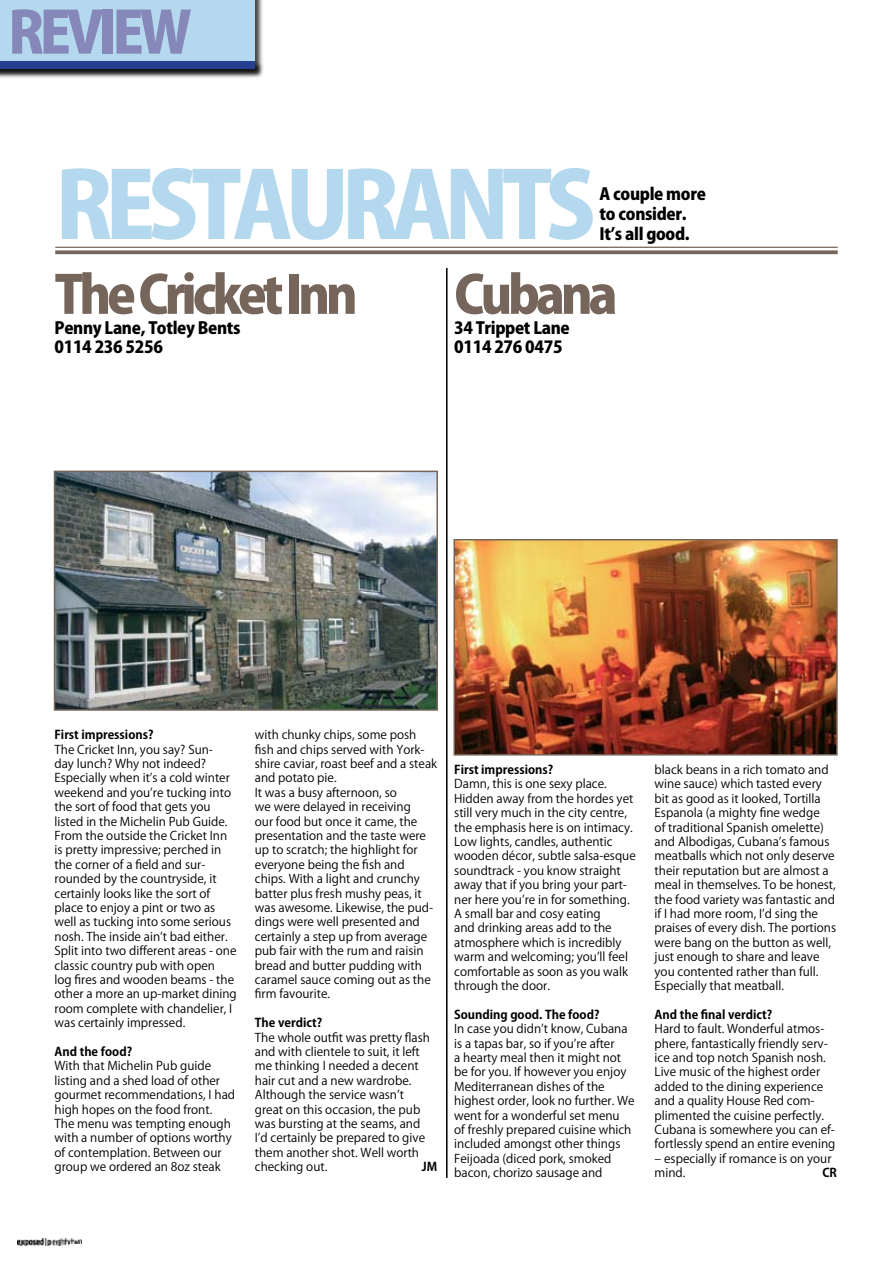
<style>
.page{position:relative;width:893px;height:1263px;background:#fff}
.page>*{position:absolute;margin:0;border:0;box-sizing:border-box;transform-origin:0 0}
.t1{font:800 90.75px "Koz Go Pro";letter-spacing:-.08em;color:#b4d9ee}
.t2{font:800 57px "Koz Go Pro";letter-spacing:-.08em;color:#8788ba}
.t3{font:800 51.75px "Koz Go Pro";letter-spacing:-.08em;color:#76655b}
.t4{font:800 16.5px/19.8px "Koz Go Pro";letter-spacing:-.02em;color:#000}
.t5{font:12px/14.4px "Koz Go Std";color:#000}
.t6{font:700 12px "Koz Go Std";color:#000}
</style>
<div class="page">
<hr style="left:55px;top:247px;width:783px;height:1px;background:#76655b">
<svg style="left:55px;top:250px;width:783px;height:4px;background:#83746b"></svg>
<div style="left:0;top:0;width:265px;height:79px;background:#000;opacity:.75"></div>
<div style="left:0;top:0;width:255px;height:69px;background:#b4d9ee"></div>
<div style="left:0;top:60px;width:265px;height:19px;background:#000;opacity:.75"></div>
<div style="left:0;top:61px;width:255px;height:8px;background:#24408f"></div>
<hr style="left:446px;top:268px;width:2px;height:910px;background:#000">
<img style="left:57px;top:474px;width:378px;height:234px">
<div style="left:54px;top:471px;width:384px;height:240px;border:2px solid #76655b"></div>
<img style="left:456px;top:542px;width:379px;height:210px">
<div style="left:453px;top:539px;width:385px;height:216px;border:2px solid #76655b"></div>
<img style="left:17px;top:1238px;width:64px;height:8px">
<svg style="left:66px;top:1245px;width:15px;height:1px"></svg>
<h2 class="t2" style="left:8px;top:-4px;width:185px">review</h2>
<h1 class="t1" style="left:55px;top:146px;width:542px">Restaurants</h1>
<h3 class="t4" style="left:600px;top:186px;width:108px">A couple more to consider.<br>It’s all good.</h3>
<h3 class="t3" style="left:55px;top:261px;width:305px">The Cricket Inn</h3>
<h3 class="t4" style="left:55px;top:319px;width:188px">Penny Lane, Totley Bents<br>0114 236 5256</h3>
<h3 class="t3" style="left:454px;top:261px;width:165px">Cubana</h3>
<h3 class="t4" style="left:454px;top:319px;width:117px">34 Trippet Lane<br>0114 276 0475</h3>
<p class="t6" style="left:55px;top:727px;width:100px">First impressions?</p>
<p class="t5" style="left:55px;top:742px;width:184px">The Cricket Inn, you say? Sun-<br>day lunch? Why not indeed?<br>Especially when it’s a cold winter weekend and you’re tucking into the sort of food that gets you listed in the Michelin Pub Guide.<br>From the outside the Cricket Inn is pretty impressive; perched in the corner of a field and sur&shy;rounded by the countryside, it certainly looks like the sort of place to enjoy a pint or two as well as tucking into some serious nosh. The inside ain’t bad either.<br>Split into two different areas - one classic country pub with open<br>log fires and wooden beams - the other a more an up-market dining room complete with chandelier, I was certainly impressed.</p>
<p class="t6" style="left:55px;top:1044px;width:79px">And the food?</p>
<p class="t5" style="left:55px;top:1059px;width:182px">With that Michelin Pub guide listing and a shed load of other gourmet recommendations, I had high hopes on the food front.<br>The menu was tempting enough with a number of options worthy of contemplation. Between our group we ordered an 8oz steak</p>
<p class="t5" style="left:255px;top:728px;width:184px">with chunky chips, some posh fish and chips served with York&shy;shire caviar, roast beef and a steak and potato pie.<br>It was a busy afternoon, so<br>we were delayed in receiving<br>our food but once it came, the presentation and the taste were up to scratch; the highlight for everyone being the fish and chips. With a light and crunchy batter plus fresh mushy peas, it was awesome. Likewise, the pud&shy;dings were well presented and certainly a step up from average pub fair with the rum and raisin bread and butter pudding with caramel sauce coming out as the firm favourite.</p>
<p class="t6" style="left:255px;top:1015px;width:69px">The verdict?</p>
<p class="t5" style="left:255px;top:1030px;width:177px">The whole outfit was pretty flash and with clientele to suit, it left me thinking I needed a decent hair cut and a new wardrobe.<br>Although the service wasn’t great on this occasion, the pub was bursting at the seams, and<br>I’d certainly be prepared to give them another shot. Well worth checking out.</p>
<p class="t6" style="left:422px;top:1159px;width:17px">JM</p>
<p class="t6" style="left:454px;top:762px;width:100px">First impressions?</p>
<p class="t5" style="left:454px;top:777px;width:183px">Damn, this is one sexy place.<br>Hidden away from the hordes yet still very much in the city centre, the emphasis here is on intimacy.<br>Low lights, candles, authentic wooden décor, subtle salsa-esque soundtrack - you know straight away that if you bring your part&shy;ner here you’re in for something.<br>A small bar and cosy eating<br>and drinking areas add to the atmosphere which is incredibly warm and welcoming; you’ll feel comfortable as soon as you walk through the door.</p>
<p class="t6" style="left:454px;top:1007px;width:147px">Sounding good. The food?</p>
<p class="t5" style="left:454px;top:1022px;width:182px">In case you didn’t know, Cubana is a tapas bar, so if you’re after<br>a hearty meal then it might not be for you. If however you enjoy<br>Mediterranean dishes of the highest order, look no further. We went for a wonderful set menu<br>of freshly prepared cuisine which included amongst other things<br>Feijoada (diced pork, smoked bacon, chorizo sausage and</p>
<p class="t5" style="left:655px;top:763px;width:183px">black beans in a rich tomato and wine sauce) which tasted every bit as good as it looked, Tortilla<br>Espanola (a mighty fine wedge<br>of traditional Spanish omelette) and Albodigas, Cubana’s famous meatballs which not only deserve their reputation but are almost a meal in themselves. To be honest, the food variety was fantastic and if I had more room, I’d sing the praises of every dish. The portions were bang on the button as well, just enough to share and leave you contented rather than full.<br>Especially that meatball.</p>
<p class="t6" style="left:655px;top:1007px;width:119px">And the final verdict?</p>
<p class="t5" style="left:655px;top:1022px;width:182px">Hard to fault. Wonderful atmos&shy;phere, fantastically friendly serv&shy;ice and top notch Spanish nosh.<br>Live music of the highest order added to the dining experience and a quality House Red com&shy;plimented the cuisine perfectly.<br>Cubana is somewhere you can ef&shy;fortlessly spend an entire evening</p>
<p class="t5" style="left:655px;top:1152px;width:178px">– especially if romance is on your mind.</p>
<p class="t6" style="left:822px;top:1165px;width:16px">CR</p>
</div>
